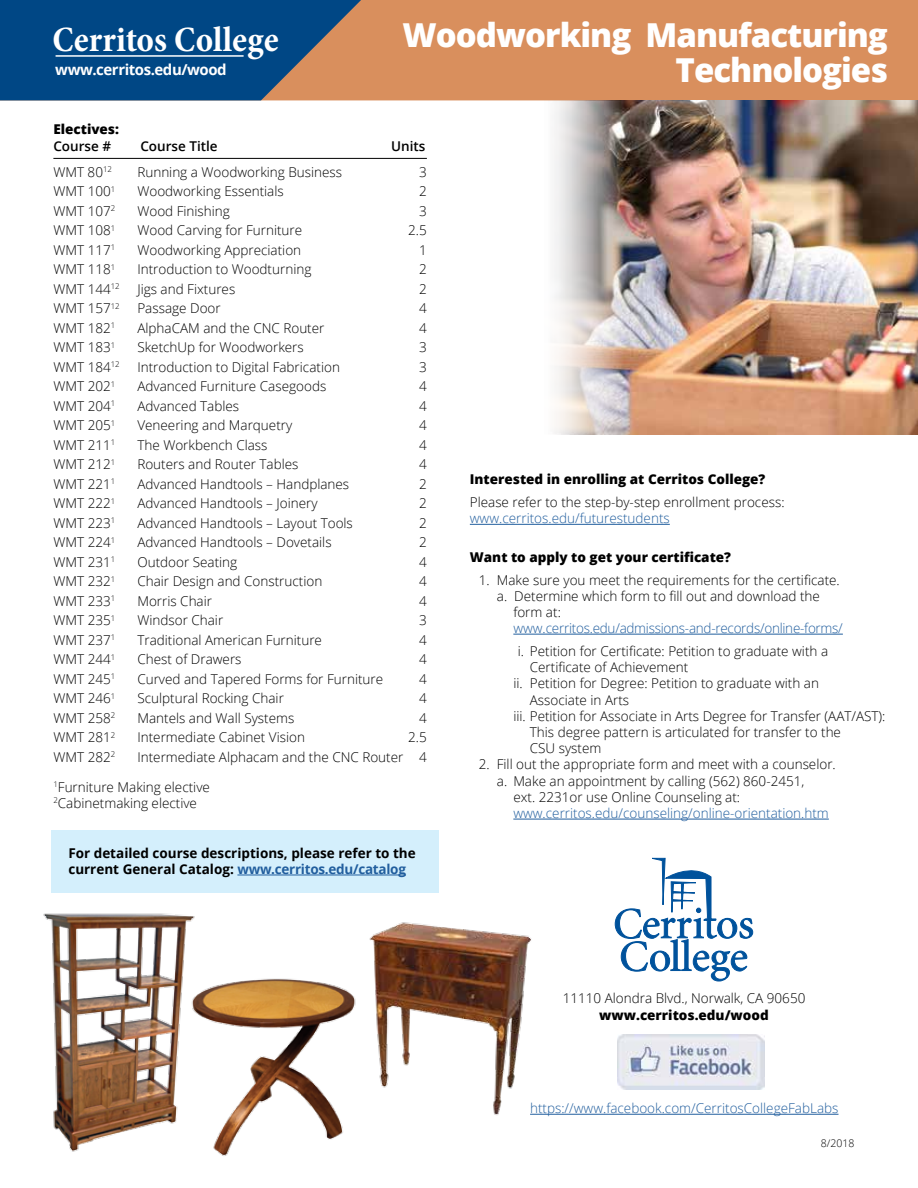
<style>
.page{position:relative;width:918px;height:1188px;background:#fff}
.page>*{position:absolute;margin:0;border:0;box-sizing:border-box;transform-origin:0 0}
.t1{font:700 condensed 36px "Minion Pro";color:#fff}
.t2{font:800 33px/34.5px "Open Sans";letter-spacing:-.03em;color:#fff;text-align:right}
.t3{font:700 15px "Open Sans";letter-spacing:-.03em;color:#fff}
.t4{font:300 13.5px/29.7px "Open Sans";color:#000}
.t5{font:300 13.5px "Open Sans";color:#215e9e}
.t6{font:800 13.5px "Open Sans";color:#000}
.t7{font:700 13.5px/16.2px "Open Sans";color:#000}
.t8{font:300 13.5px "Open Sans";letter-spacing:-.02em;color:#215e9e}
.t9{font:600 13.5px "Open Sans";color:#000}
.t10{font:300 10.5px "Open Sans";color:#000}
.s1{color:#215e9e}
</style>
<div class="page">
<div style="left:51px;top:831px;width:388px;height:62px;background:#d4effc"></div>
<hr style="left:53px;top:158px;width:374px;height:1px;background:#000">
<hr style="left:237px;top:875px;width:169px;height:1px;background:#215e9e">
<svg style="left:615px;top:858px;width:138px;height:124px"></svg>
<img style="left:618px;top:1034px;width:146px;height:56px">
<hr style="left:530px;top:1114px;width:309px;height:1px;background:#215e9e">
<img style="left:43px;top:913px;width:152px;height:239px">
<hr style="left:470px;top:524px;width:200px;height:1px;background:#215e9e">
<hr style="left:513px;top:634px;width:330px;height:1px;background:#215e9e">
<hr style="left:513px;top:819px;width:316px;height:1px;background:#215e9e">
<div style="left:369px;top:0;width:549px;height:100px;background:#d98f5d"></div>
<svg style="left:0;top:0;width:369px;height:100px;background:#21527e"></svg>
<hr style="left:56px;top:55px;width:188px;height:2px;background:#fff">
<img style="left:537px;top:100px;width:381px;height:335px">
<img style="left:171px;top:953px;width:176px;height:203px">
<img style="left:347px;top:922px;width:221px;height:193px">
<h1 class="t1" style="left:53px;top:15px;width:228px">Cerritos College</h1>
<p class="t3" style="left:55px;top:59px;width:173px">www.cerritos.edu/wood</p>
<h2 class="t2" style="left:403px;top:16px;width:487px">Woodworking Manufacturing<br>Technologies</h2>
<p class="t6" style="left:53px;top:119px;width:67px">Electives:</p>
<p class="t9" style="left:53px;top:137px;width:59px">Course #</p>
<p class="t9" style="left:140px;top:137px;width:79px">Course Title</p>
<p class="t9" style="left:391px;top:137px;width:36px">Units</p>
<p class="t4" style="left:53px;top:157px;width:60px">WMT 80<sup>12</sup></p>
<p class="t4" style="left:137px;top:157px;width:206px">Running a Woodworking Business</p>
<p class="t4" style="left:419px;top:157px;width:9px">3</p>
<p class="t4" style="left:53px;top:176px;width:63px">WMT 100<sup>1</sup></p>
<p class="t4" style="left:137px;top:176px;width:148px">Woodworking Essentials</p>
<p class="t4" style="left:419px;top:176px;width:9px">2</p>
<p class="t4" style="left:53px;top:196px;width:63px">WMT 107<sup>2</sup></p>
<p class="t4" style="left:137px;top:196px;width:94px">Wood Finishing</p>
<p class="t4" style="left:419px;top:196px;width:9px">3</p>
<p class="t4" style="left:53px;top:215px;width:63px">WMT 108<sup>1</sup></p>
<p class="t4" style="left:137px;top:215px;width:166px">Wood Carving for Furniture</p>
<p class="t4" style="left:408px;top:215px;width:20px">2.5</p>
<p class="t4" style="left:53px;top:235px;width:63px">WMT 117<sup>1</sup></p>
<p class="t4" style="left:137px;top:235px;width:165px">Woodworking Appreciation</p>
<p class="t4" style="left:419px;top:235px;width:9px">1</p>
<p class="t4" style="left:53px;top:254px;width:63px">WMT 118<sup>1</sup></p>
<p class="t4" style="left:137px;top:254px;width:176px">Introduction to Woodturning</p>
<p class="t4" style="left:419px;top:254px;width:9px">2</p>
<p class="t4" style="left:53px;top:274px;width:68px">WMT 144<sup>12</sup></p>
<p class="t4" style="left:137px;top:274px;width:99px">Jigs and Fixtures</p>
<p class="t4" style="left:419px;top:274px;width:9px">2</p>
<p class="t4" style="left:53px;top:293px;width:68px">WMT 157<sup>12</sup></p>
<p class="t4" style="left:137px;top:293px;width:85px">Passage Door</p>
<p class="t4" style="left:419px;top:293px;width:9px">4</p>
<p class="t4" style="left:53px;top:313px;width:63px">WMT 182<sup>1</sup></p>
<p class="t4" style="left:137px;top:313px;width:189px">AlphaCAM and the CNC Router</p>
<p class="t4" style="left:419px;top:313px;width:9px">4</p>
<p class="t4" style="left:53px;top:332px;width:63px">WMT 183<sup>1</sup></p>
<p class="t4" style="left:137px;top:332px;width:168px">SketchUp for Woodworkers</p>
<p class="t4" style="left:419px;top:332px;width:9px">3</p>
<p class="t4" style="left:53px;top:352px;width:68px">WMT 184<sup>12</sup></p>
<p class="t4" style="left:137px;top:352px;width:204px">Introduction to Digital Fabrication</p>
<p class="t4" style="left:419px;top:352px;width:9px">3</p>
<p class="t4" style="left:53px;top:371px;width:63px">WMT 202<sup>1</sup></p>
<p class="t4" style="left:137px;top:371px;width:190px">Advanced Furniture Casegoods</p>
<p class="t4" style="left:419px;top:371px;width:9px">4</p>
<p class="t4" style="left:53px;top:391px;width:63px">WMT 204<sup>1</sup></p>
<p class="t4" style="left:137px;top:391px;width:103px">Advanced Tables</p>
<p class="t4" style="left:419px;top:391px;width:9px">4</p>
<p class="t4" style="left:53px;top:410px;width:63px">WMT 205<sup>1</sup></p>
<p class="t4" style="left:137px;top:410px;width:156px">Veneering and Marquetry</p>
<p class="t4" style="left:419px;top:410px;width:9px">4</p>
<p class="t4" style="left:53px;top:430px;width:63px">WMT 211<sup>1</sup></p>
<p class="t4" style="left:137px;top:430px;width:132px">The Workbench Class</p>
<p class="t4" style="left:419px;top:430px;width:9px">4</p>
<p class="t4" style="left:53px;top:449px;width:63px">WMT 212<sup>1</sup></p>
<p class="t4" style="left:137px;top:449px;width:163px">Routers and Router Tables</p>
<p class="t4" style="left:419px;top:449px;width:9px">4</p>
<p class="t4" style="left:53px;top:469px;width:63px">WMT 221<sup>1</sup></p>
<p class="t4" style="left:137px;top:469px;width:213px">Advanced Handtools – Handplanes</p>
<p class="t4" style="left:419px;top:469px;width:9px">2</p>
<p class="t4" style="left:53px;top:488px;width:63px">WMT 222<sup>1</sup></p>
<p class="t4" style="left:137px;top:488px;width:182px">Advanced Handtools – Joinery</p>
<p class="t4" style="left:419px;top:488px;width:9px">2</p>
<p class="t4" style="left:53px;top:508px;width:63px">WMT 223<sup>1</sup></p>
<p class="t4" style="left:137px;top:508px;width:217px">Advanced Handtools – Layout Tools</p>
<p class="t4" style="left:419px;top:508px;width:9px">2</p>
<p class="t4" style="left:53px;top:527px;width:63px">WMT 224<sup>1</sup></p>
<p class="t4" style="left:137px;top:527px;width:196px">Advanced Handtools – Dovetails</p>
<p class="t4" style="left:419px;top:527px;width:9px">2</p>
<p class="t4" style="left:53px;top:547px;width:63px">WMT 231<sup>1</sup></p>
<p class="t4" style="left:137px;top:547px;width:101px">Outdoor Seating</p>
<p class="t4" style="left:419px;top:547px;width:9px">4</p>
<p class="t4" style="left:53px;top:566px;width:63px">WMT 232<sup>1</sup></p>
<p class="t4" style="left:137px;top:566px;width:186px">Chair Design and Construction</p>
<p class="t4" style="left:419px;top:566px;width:9px">4</p>
<p class="t4" style="left:53px;top:586px;width:63px">WMT 233<sup>1</sup></p>
<p class="t4" style="left:137px;top:586px;width:76px">Morris Chair</p>
<p class="t4" style="left:419px;top:586px;width:9px">4</p>
<p class="t4" style="left:53px;top:605px;width:63px">WMT 235<sup>1</sup></p>
<p class="t4" style="left:137px;top:605px;width:87px">Windsor Chair</p>
<p class="t4" style="left:419px;top:605px;width:9px">3</p>
<p class="t4" style="left:53px;top:625px;width:63px">WMT 237<sup>1</sup></p>
<p class="t4" style="left:137px;top:625px;width:186px">Traditional American Furniture</p>
<p class="t4" style="left:419px;top:625px;width:9px">4</p>
<p class="t4" style="left:53px;top:644px;width:63px">WMT 244<sup>1</sup></p>
<p class="t4" style="left:137px;top:644px;width:106px">Chest of Drawers</p>
<p class="t4" style="left:419px;top:644px;width:9px">4</p>
<p class="t4" style="left:53px;top:664px;width:63px">WMT 245<sup>1</sup></p>
<p class="t4" style="left:137px;top:664px;width:247px">Curved and Tapered Forms for Furniture</p>
<p class="t4" style="left:419px;top:664px;width:9px">4</p>
<p class="t4" style="left:53px;top:683px;width:63px">WMT 246<sup>1</sup></p>
<p class="t4" style="left:137px;top:683px;width:148px">Sculptural Rocking Chair</p>
<p class="t4" style="left:419px;top:683px;width:9px">4</p>
<p class="t4" style="left:53px;top:703px;width:63px">WMT 258<sup>2</sup></p>
<p class="t4" style="left:137px;top:703px;width:159px">Mantels and Wall Systems</p>
<p class="t4" style="left:419px;top:703px;width:9px">4</p>
<p class="t4" style="left:53px;top:722px;width:63px">WMT 281<sup>2</sup></p>
<p class="t4" style="left:137px;top:722px;width:169px">Intermediate Cabinet Vision</p>
<p class="t4" style="left:408px;top:722px;width:20px">2.5</p>
<p class="t4" style="left:53px;top:742px;width:63px">WMT 282<sup>2</sup></p>
<p class="t4" style="left:53px;top:742px;width:375px;text-indent:84px">Intermediate Alphacam and the CNC Router 4<br><sup>1</sup>Furniture Making elective</p>
<p class="t4" style="left:53px;top:788px;width:145px"><sup>2</sup>Cabinetmaking elective</p>
<p class="t7" style="left:68px;top:844px;width:349px">For detailed course descriptions, please refer to the current General Catalog: <span class="s1">www.cerritos.edu/catalog</span></p>
<p class="t6" style="left:470px;top:469px;width:297px">Interested in enrolling at Cerritos College?</p>
<p class="t4" style="left:470px;top:487px;width:316px">Please refer to the step-by-step enrollment process:</p>
<p class="t5" style="left:470px;top:509px;width:201px">www.cerritos.edu/futurestudents</p>
<p class="t6" style="left:470px;top:546px;width:263px">Want to apply to get your certificate?</p>
<p class="t4" style="left:479px;top:564px;width:362px">1. Make sure you meet the requirements for the certificate.</p>
<p class="t4" style="left:497px;top:581px;width:325px">a. Determine which form to fill out and download the</p>
<p class="t4" style="left:513px;top:597px;width:49px">form at:</p>
<p class="t8" style="left:513px;top:619px;width:331px">www.cerritos.edu/admissions-and-records/online-forms/</p>
<p class="t4" style="left:518px;top:636px;width:312px">i. Petition for Certificate: Petition to graduate with a</p>
<p class="t4" style="left:530px;top:652px;width:160px">Certificate of Achievement</p>
<p class="t4" style="left:513px;top:668px;width:307px">ii. Petition for Degree: Petition to graduate with an</p>
<p class="t4" style="left:530px;top:685px;width:101px">Associate in Arts</p>
<p class="t4" style="left:513px;top:701px;width:374px">iii. Petition for Associate in Arts Degree for Transfer (AAT/AST):</p>
<p class="t4" style="left:530px;top:717px;width:313px">This degree pattern is articulated for transfer to the</p>
<p class="t4" style="left:530px;top:733px;width:73px">CSU system</p>
<p class="t4" style="left:479px;top:749px;width:358px">2. Fill out the appropriate form and meet with a counselor.</p>
<p class="t4" style="left:497px;top:766px;width:309px">a. Make an appointment by calling (562) 860-2451,</p>
<p class="t4" style="left:513px;top:782px;width:228px">ext. 2231or use Online Counseling at:</p>
<p class="t5" style="left:513px;top:804px;width:317px">www.cerritos.edu/counseling/online-orientation.htm</p>
<p class="t4" style="left:563px;top:983px;width:244px">11110 Alondra Blvd., Norwalk, CA 90650</p>
<p class="t6" style="left:599px;top:1004px;width:171px">www.cerritos.edu/wood</p>
<p class="t5" style="left:530px;top:1099px;width:310px">https://www.facebook.com/CerritosCollegeFabLabs</p>
<p class="t10" style="left:821px;top:1136px;width:35px">8/2018</p>
</div>
